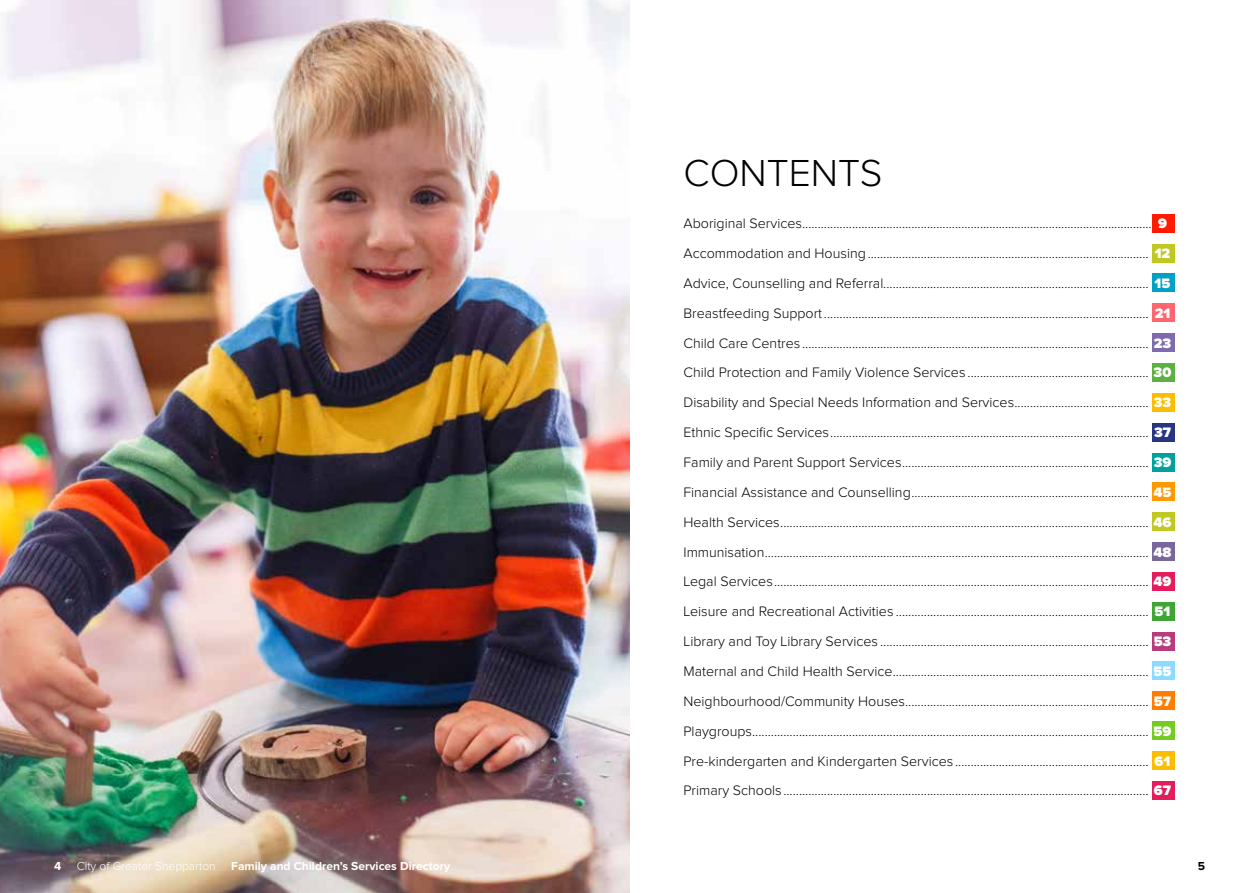
<style>
.page{position:relative;width:1259px;height:893px;background:#fff}
.page>*{position:absolute;margin:0;border:0;box-sizing:border-box;transform-origin:0 0}
.t1{font:300 39px "Proxima Nova";color:#000}
.t2{font:300 14.25px/29.8px "Proxima Nova";color:#000}
.t3{font:700 12px "Proxima Nova";color:#fff}
.t4{font:300 12px "Proxima Nova";color:#fff}
.t5{font:700 12px "Proxima Nova";color:#000}
.s1{font-weight:900;color:#fff}
</style>
<div class="page">
<div style="left:1152px;top:244px;width:22px;height:19px;background:#c0c922"></div>
<div style="left:1152px;top:363px;width:22px;height:19px;background:#5db044"></div>
<div style="left:1152px;top:482px;width:22px;height:19px;background:#f90"></div>
<div style="left:1152px;top:602px;width:22px;height:19px;background:#3fa535"></div>
<div style="left:1152px;top:721px;width:22px;height:19px;background:#73cc1f"></div>
<div style="left:1152px;top:303px;width:22px;height:19px;background:#ff6670"></div>
<div style="left:1152px;top:423px;width:22px;height:19px;background:#283583"></div>
<div style="left:1152px;top:542px;width:22px;height:19px;background:#79679c"></div>
<div style="left:1152px;top:662px;width:22px;height:18px;background:#8adbff"></div>
<div style="left:1152px;top:781px;width:22px;height:19px;background:#e31c5c"></div>
<div style="left:1152px;top:214px;width:22px;height:19px;background:#ff1a00"></div>
<div style="left:1152px;top:333px;width:22px;height:19px;background:#7d6bae"></div>
<div style="left:1152px;top:453px;width:22px;height:18px;background:#00a19a"></div>
<div style="left:1152px;top:572px;width:22px;height:19px;background:#e31c5c"></div>
<div style="left:1152px;top:691px;width:22px;height:19px;background:#ff7d00"></div>
<div style="left:1152px;top:274px;width:22px;height:18px;background:#00a1c7"></div>
<div style="left:1152px;top:393px;width:22px;height:19px;background:#fabd00"></div>
<div style="left:1152px;top:512px;width:22px;height:19px;background:#c0c922"></div>
<div style="left:1152px;top:632px;width:22px;height:18px;background:#b73b7d"></div>
<div style="left:1152px;top:751px;width:22px;height:19px;background:#fabd00"></div>
<img style="left:0;top:0;width:629px;height:893px">
<h1 class="t1" style="left:683px;top:155px;width:201px">CONTENTS</h1>
<p class="t2" style="left:683px;top:209px;width:489px">Aboriginal Services................................................................................................................ <span class="s1">9<br></span>Accommodation and Housing.......................................................................................... <span class="s1">12<br></span>Advice, Counselling and Referral..................................................................................... <span class="s1">15<br></span>Breastfeeding Support........................................................................................................ <span class="s1">21<br></span>Child Care Centres ............................................................................................................... <span class="s1">23<br></span>Child Protection and Family Violence Services .......................................................... <span class="s1">30<br></span>Disability and Special Needs Information and Services........................................... <span class="s1">33<br></span>Ethnic Specific Services...................................................................................................... <span class="s1">37<br></span>Family and Parent Support Services............................................................................... <span class="s1">39<br></span>Financial Assistance and Counselling............................................................................ <span class="s1">45<br></span>Health Services...................................................................................................................... <span class="s1">46<br></span>Immunisation........................................................................................................................... <span class="s1">48<br></span>Legal Services........................................................................................................................ <span class="s1">49<br></span>Leisure and Recreational Activities ................................................................................. <span class="s1">51<br></span>Library and Toy Library Services ...................................................................................... <span class="s1">53<br></span>Maternal and Child Health Service.................................................................................. <span class="s1">55<br></span>Neighbourhood/Community Houses.............................................................................. <span class="s1">57<br></span>Playgroups............................................................................................................................... <span class="s1">59<br></span>Pre-kindergarten and Kindergarten Services .............................................................. <span class="s1">61<br></span>Primary Schools..................................................................................................................... <span class="s1">67</span></p>
<p class="t3" style="left:54px;top:860px;width:9px">4</p>
<p class="t4" style="left:77px;top:860px;width:140px">City of Greater Shepparton</p>
<p class="t3" style="left:231px;top:860px;width:220px">Family and Children’s Services Directory</p>
<p class="t5" style="left:1197px;top:860px;width:9px">5</p>
</div>
